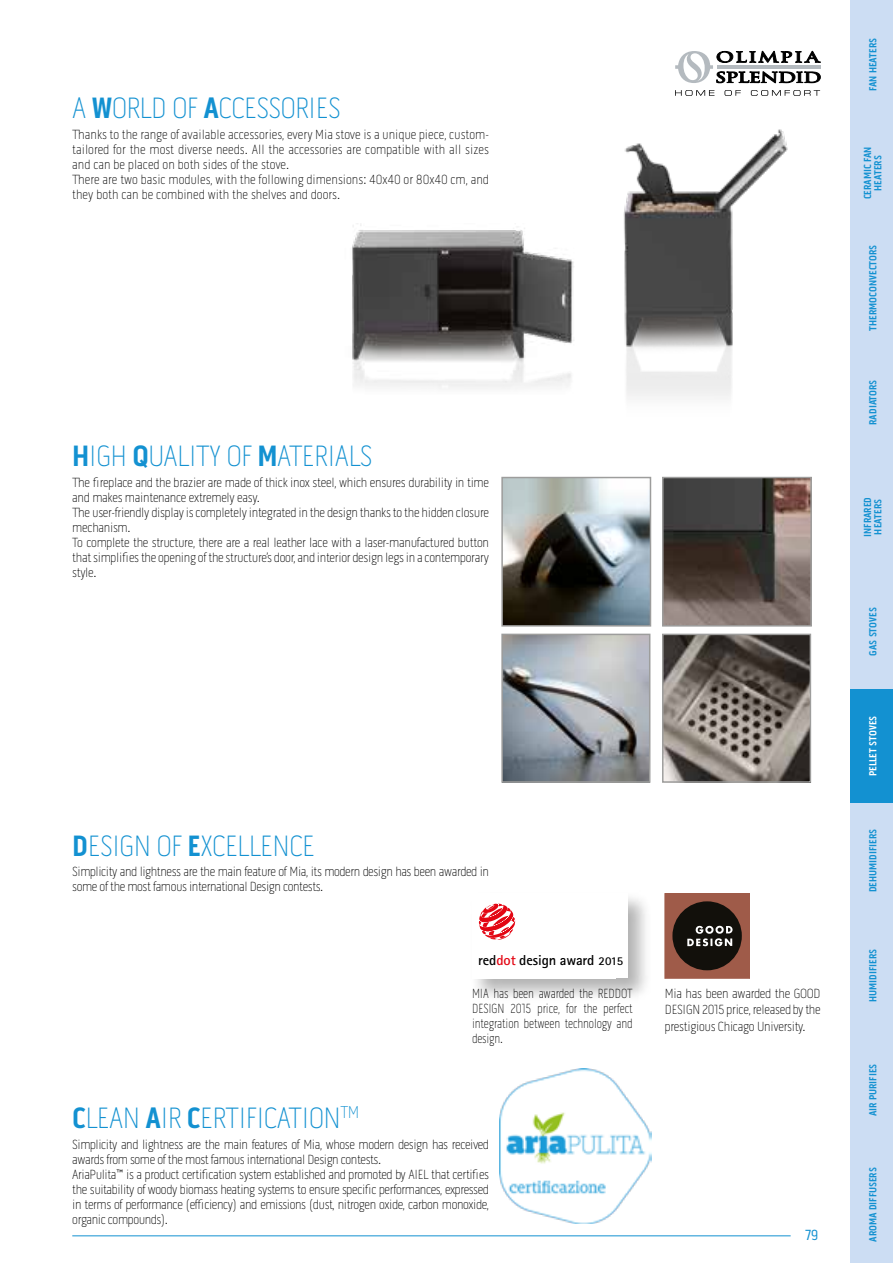
<style>
.page{position:relative;width:893px;height:1263px;background:#fff}
.page>*{position:absolute;margin:0;border:0;box-sizing:border-box;transform-origin:0 0}
.t1{font:100 30px "Pill Gothic 300 mg";letter-spacing:-.02em;color:#1391d1}
.t2{font:15px "Pill Gothic 300 mg";color:#1391d1}
.t3{font:700 14.55px "Rotis Sans Serif";letter-spacing:-.005em;color:#000}
.t4{font:100 13.5px/15px "Pill Gothic 300 mg";letter-spacing:-.02em;color:#000}
.t5{font:100 13.5px/15px "Pill Gothic 300 mg";color:#000}
.t6{font:100 13.5px/15px "Pill Gothic 300 mg";letter-spacing:-.02em;color:#000;text-align:justify;scale:.9 1}
.t7{font:700 10.5px/10.5px "Pill Gothic 300 mg";color:#1391d1;text-align:center}
.t8{font:700 10.5px "Pill Gothic 300 mg";color:#fff}
.s1{font-weight:700}
.s2{color:#e30613}
.s3{font-size:12px}
</style>
<div class="page">
<hr style="left:72px;top:1235px;width:719px;height:1px;background:#1391d1">
<svg style="left:675px;top:50px;width:146px;height:46px"></svg>
<div style="left:851px;top:116px;width:42px;height:114px;background:#ccddf3"></div>
<div style="left:851px;top:0;width:42px;height:116px;background:#ccddf3"></div>
<div style="left:851px;top:230px;width:42px;height:115px;background:#ccddf3"></div>
<div style="left:851px;top:345px;width:42px;height:115px;background:#ccddf3"></div>
<div style="left:851px;top:460px;width:42px;height:114px;background:#ccddf3"></div>
<div style="left:851px;top:574px;width:42px;height:115px;background:#ccddf3"></div>
<div style="left:851px;top:689px;width:42px;height:114px;background:#1391d1"></div>
<div style="left:851px;top:803px;width:42px;height:115px;background:#ccddf3"></div>
<div style="left:851px;top:918px;width:42px;height:115px;background:#ccddf3"></div>
<div style="left:851px;top:1033px;width:42px;height:114px;background:#ccddf3"></div>
<div style="left:851px;top:1147px;width:42px;height:115px;background:#ccddf3"></div>
<div style="left:850px;top:1252px;width:43px;height:11px;background:#ccddf3"></div>
<img style="left:352px;top:223px;width:222px;height:166px">
<img style="left:623px;top:129px;width:165px;height:270px">
<img style="left:665px;top:637px;width:143px;height:143px">
<div style="left:662px;top:634px;width:149px;height:149px;border:2px solid #9d9d9c"></div>
<img style="left:504px;top:637px;width:143px;height:143px">
<div style="left:501px;top:634px;width:149px;height:149px;border:2px solid #9d9d9c"></div>
<img style="left:504px;top:480px;width:144px;height:144px">
<div style="left:501px;top:477px;width:150px;height:150px;border:2px solid #9d9d9c"></div>
<img style="left:665px;top:480px;width:144px;height:144px">
<div style="left:662px;top:477px;width:150px;height:150px;border:2px solid #9d9d9c"></div>
<div style="left:469px;top:890px;width:183px;height:113px;background:#000;opacity:.3"></div>
<div style="left:472px;top:893px;width:156px;height:85px;background:#fff"></div>
<svg style="left:479px;top:903px;width:36px;height:37px"></svg>
<div style="left:665px;top:893px;width:85px;height:85px;background:#9f5b49"></div>
<div style="left:672px;top:901px;width:70px;height:69px;background:#12100b;border-radius:50%"></div>
<svg style="left:687px;top:926px;width:46px;height:20px"></svg>
<img style="left:500px;top:1068px;width:152px;height:155px">
<h1 class="t1" style="left:72px;top:91px;width:270px">A <span class="s1">W</span>ORLD OF <span class="s1">A</span>CCESSORIES</h1>
<p class="t5" style="left:72px;top:127px;width:418px">Thanks to the range of available accessories, every Mia stove is a unique piece, custom&shy;tailored for the most diverse needs. All the accessories are compatible with all sizes and can be placed on both sides of the stove.<br>There are two basic modules, with the following dimensions: 40x40 or 80x40 cm, and they both can be combined with the shelves and doors.</p>
<h1 class="t1" style="left:72px;top:439px;width:302px"><span class="s1">H</span>IGH <span class="s1">Q</span>UALITY OF <span class="s1">M</span>ATERIALS</h1>
<p class="t4" style="left:72px;top:475px;width:418px">The fireplace and the brazier are made of thick inox steel, which ensures durability in time and makes maintenance extremely easy.<br>The user-friendly display is completely integrated in the design thanks to the hidden closure mechanism.<br>To complete the structure, there are a real leather lace with a laser-manufactured button that simplifies the opening of the structure’s door, and interior design legs in a contemporary style.</p>
<h1 class="t1" style="left:72px;top:828px;width:244px"><span class="s1">D</span>ESIGN OF <span class="s1">E</span>XCELLENCE</h1>
<p class="t4" style="left:72px;top:864px;width:418px">Simplicity and lightness are the main feature of Mia, its modern design has been awarded in some of the most famous international Design contests.</p>
<h1 class="t1" style="left:72px;top:1101px;width:289px"><span class="s1">C</span>LEAN <span class="s1">A</span>IR <span class="s1">C</span>ERTIFICATION<sup>TM</sup></h1>
<p class="t3" style="left:478px;top:950px;width:146px">red<span class="s2">dot</span> design award <span class="s3">2015</span></p>
<p class="t6" style="left:472px;top:986px;width:180px">MIA has been awarded the REDDOT DESIGN 2015 price, for the perfect integration between technology and design.</p>
<p class="t4" style="left:665px;top:985px;width:157px;line-height:16.5px;text-align:justify">Mia has been awarded the GOOD DESIGN 2015 price, released by the prestigious Chicago University.</p>
<p class="t4" style="left:72px;top:1137px;width:418px">Simplicity and lightness are the main features of Mia, whose modern design has received awards from some of the most famous international Design contests.<br>AriaPulita™ is a product certification system established and promoted by AIEL that certifies the suitability of woody biomass heating systems to ensure specific performances, expressed in terms of performance (efficiency) and emissions (dust, nitrogen oxide, carbon monoxide, organic compounds).</p>
<p class="t2" style="left:805px;top:1226px;width:14px">79</p>
<p class="t7" style="left:868px;top:91px;width:55px;rotate:-90deg">FAN HEATERS</p>
<p class="t7" style="left:862px;top:199px;width:54px;rotate:-90deg">CERAMIC FAN<br>HEATERS</p>
<p class="t7" style="left:868px;top:330px;width:87px;rotate:-90deg">THERMOCONVECTORS</p>
<p class="t7" style="left:868px;top:425px;width:47px;rotate:-90deg">RADIATORS</p>
<p class="t7" style="left:862px;top:537px;width:41px;text-align:left;rotate:-90deg">INFRARED<br>HEATERS</p>
<p class="t7" style="left:868px;top:656px;width:50px;rotate:-90deg">GAS STOVES</p>
<p class="t8" style="left:866px;top:776px;width:62px;rotate:-90deg">PELLET STOVES</p>
<p class="t7" style="left:868px;top:892px;width:65px;rotate:-90deg">DEHUMIDIFIERS</p>
<p class="t7" style="left:868px;top:1002px;width:55px;rotate:-90deg">HUMIDIFIERS</p>
<p class="t7" style="left:868px;top:1116px;width:54px;rotate:-90deg">AIR PURIFIES</p>
<p class="t7" style="left:868px;top:1242px;width:76px;rotate:-90deg">AROMA DIFFUSERS</p>
</div>
